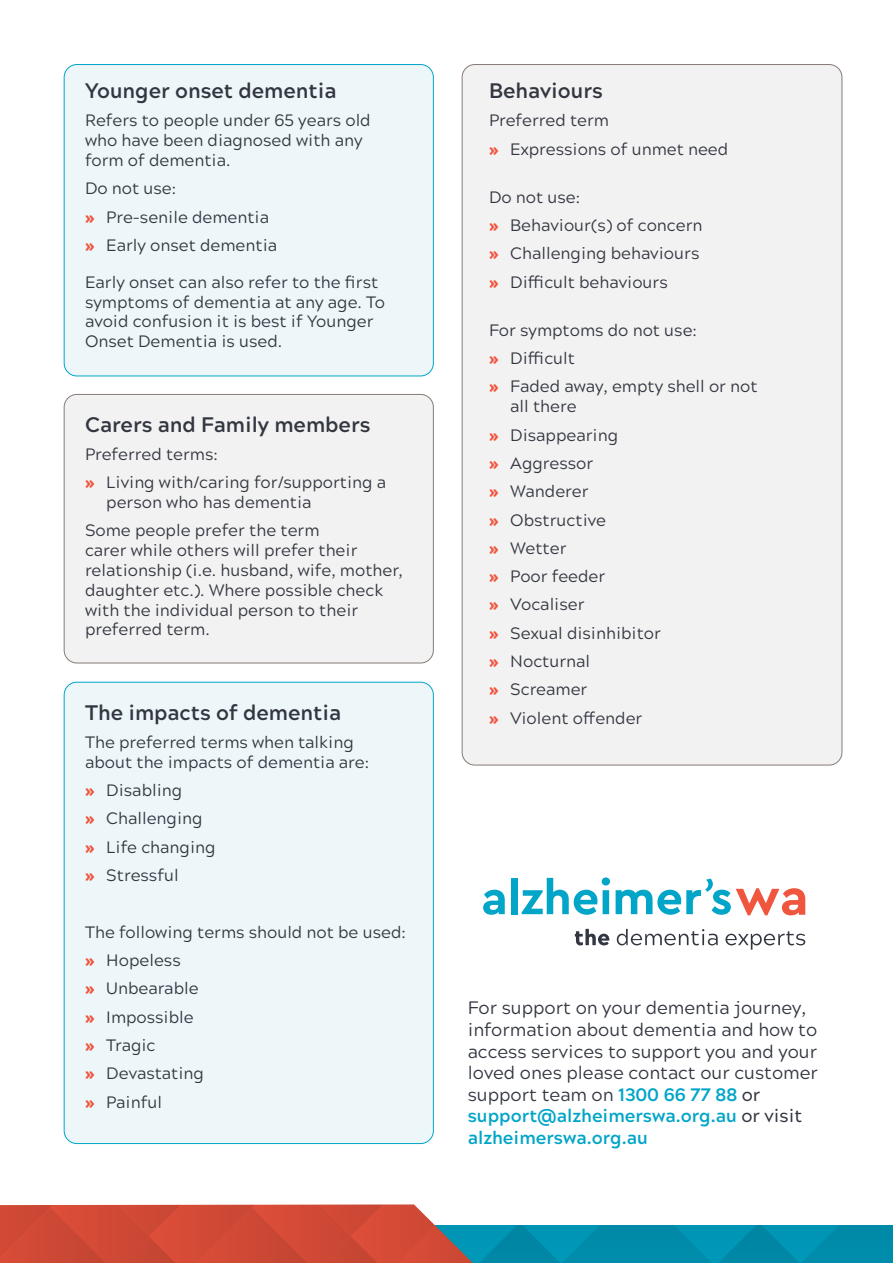
<style>
.page{position:relative;width:893px;height:1263px;background:#fff}
.page>*{position:absolute;margin:0;border:0;box-sizing:border-box;transform-origin:0 0}
.Section_Headings__Or{font:700 21px "Acherus Grotesque";color:#323640}
.t1{font:18px/21.6px "Acherus Grotesque";color:#323640}
.Body_Copy{font:16.5px/19.8px "Acherus Grotesque";color:#323640}
.s1{font-weight:900;font-size:15.75px;color:#f0553e}
.s2{font-weight:700;color:#00a5c8}
.s3{font-weight:500}
</style>
<div class="page">
<div style="left:462px;top:65px;width:380px;height:700px;background:#f3f2f2;border-radius:13px"></div>
<div style="left:64px;top:65px;width:369px;height:311px;background:#edf7fa;border-radius:13px"></div>
<div style="left:64px;top:64px;width:370px;height:312px;border:1px solid #00a5c8;border-radius:13px"></div>
<div style="left:64px;top:394px;width:369px;height:269px;background:#f3f2f2;border-radius:13px"></div>
<div style="left:64px;top:394px;width:370px;height:269px;border:1px solid #867b76;border-radius:13px"></div>
<div style="left:64px;top:682px;width:369px;height:461px;background:#edf7fa;border-radius:13px"></div>
<img style="left:596px;top:1225px;width:120px;height:38px">
<img style="left:716px;top:1225px;width:177px;height:38px">
<svg style="left:0;top:1204px;width:596px;height:59px;background:#a27773"></svg>
<img style="left:121px;top:1236px;width:57px;height:27px">
<img style="left:195px;top:1207px;width:114px;height:56px">
<img style="left:215px;top:1204px;width:72px;height:3px">
<img style="left:287px;top:1204px;width:130px;height:32px">
<img style="left:323px;top:1236px;width:56px;height:27px">
<img style="left:397px;top:1207px;width:76px;height:56px">
<img style="left:417px;top:1204px;width:56px;height:3px">
<svg style="left:483px;top:890px;width:22px;height:25px"></svg>
<div style="left:511px;top:878px;width:7px;height:36px;background:#00a5c8"></div>
<svg style="left:522px;top:878px;width:75px;height:37px"></svg>
<div style="left:602px;top:877px;width:8px;height:8px;background:#00a5c8;border-radius:50%"></div>
<svg style="left:603px;top:890px;width:6px;height:24px"></svg>
<svg style="left:616px;top:878px;width:189px;height:37px"></svg>
<svg style="left:575px;top:929px;width:230px;height:21px"></svg>
<p class="Section_Headings__Or" style="left:85px;top:73px;width:253px">Younger onset dementia</p>
<p class="Body_Copy" style="left:85px;top:110px;width:287px">Refers to people under 65 years old who have been diagnosed with any form of dementia.</p>
<p class="Body_Copy" style="left:85px;top:178px;width:93px">Do not use:</p>
<p class="Body_Copy" style="left:85px;top:206px;width:186px"><span class="s1">»</span> Pre-senile dementia</p>
<p class="Body_Copy" style="left:85px;top:234px;width:194px"><span class="s1">»</span> Early onset dementia</p>
<p class="Body_Copy" style="left:85px;top:271px;width:301px">Early onset can also refer to the first symptoms of dementia at any age. To avoid confusion it is best if Younger Onset Dementia is used.</p>
<p class="Section_Headings__Or" style="left:85px;top:406px;width:287px">Carers and Family members</p>
<p class="Body_Copy" style="left:85px;top:443px;width:134px">Preferred terms:</p>
<p class="Body_Copy" style="left:106px;top:472px;width:281px;text-indent:-21px"><span class="s1">»</span> Living with/caring for/supporting a person who has dementia</p>
<p class="Body_Copy" style="left:85px;top:520px;width:319px">Some people prefer the term<br>carer while others will prefer their relationship (i.e. husband, wife, mother, daughter etc.). Where possible check with the individual person to their preferred term.</p>
<p class="Section_Headings__Or" style="left:85px;top:694px;width:258px">The impacts of dementia</p>
<p class="Body_Copy" style="left:85px;top:731px;width:286px">The preferred terms when talking about the impacts of dementia are:</p>
<p class="Body_Copy" style="left:85px;top:780px;width:99px"><span class="s1">»</span> Disabling</p>
<p class="Body_Copy" style="left:85px;top:808px;width:119px"><span class="s1">»</span> Challenging</p>
<p class="Body_Copy" style="left:85px;top:836px;width:132px"><span class="s1">»</span> Life changing</p>
<p class="Body_Copy" style="left:85px;top:864px;width:95px"><span class="s1">»</span> Stressful</p>
<p class="Body_Copy" style="left:85px;top:921px;width:322px">The following terms should not be used:</p>
<p class="Body_Copy" style="left:85px;top:949px;width:97px"><span class="s1">»</span> Hopeless</p>
<p class="Body_Copy" style="left:85px;top:978px;width:115px"><span class="s1">»</span> Unbearable</p>
<p class="Body_Copy" style="left:85px;top:1006px;width:110px"><span class="s1">»</span> Impossible</p>
<p class="Body_Copy" style="left:85px;top:1034px;width:72px"><span class="s1">»</span> Tragic</p>
<p class="Body_Copy" style="left:85px;top:1063px;width:120px"><span class="s1">»</span> Devastating</p>
<p class="Body_Copy" style="left:85px;top:1091px;width:79px"><span class="s1">»</span> Painful</p>
<p class="Section_Headings__Or" style="left:489px;top:73px;width:115px">Behaviours</p>
<p class="Body_Copy" style="left:489px;top:110px;width:122px">Preferred term</p>
<p class="Body_Copy" style="left:489px;top:138px;width:241px"><span class="s1">»</span> Expressions of unmet need</p>
<p class="Body_Copy" style="left:489px;top:186px;width:93px">Do not use:</p>
<p class="Body_Copy" style="left:489px;top:215px;width:215px"><span class="s1">»</span> Behaviour(s) of concern</p>
<p class="Body_Copy" style="left:489px;top:243px;width:212px"><span class="s1">»</span> Challenging behaviours</p>
<p class="Body_Copy" style="left:489px;top:271px;width:180px"><span class="s1">»</span> Difficult behaviours</p>
<p class="Body_Copy" style="left:489px;top:319px;width:209px">For symptoms do not use:</p>
<p class="Body_Copy" style="left:489px;top:348px;width:88px"><span class="s1">»</span> Difficult</p>
<p class="Body_Copy" style="left:510px;top:376px;width:249px;text-indent:-21px"><span class="s1">»</span> Faded away, empty shell or not all there</p>
<p class="Body_Copy" style="left:489px;top:424px;width:131px"><span class="s1">»</span> Disappearing</p>
<p class="Body_Copy" style="left:489px;top:452px;width:106px"><span class="s1">»</span> Aggressor</p>
<p class="Body_Copy" style="left:489px;top:481px;width:101px"><span class="s1">»</span> Wanderer</p>
<p class="Body_Copy" style="left:489px;top:509px;width:119px"><span class="s1">»</span> Obstructive</p>
<p class="Body_Copy" style="left:489px;top:537px;width:79px"><span class="s1">»</span> Wetter</p>
<p class="Body_Copy" style="left:489px;top:565px;width:118px"><span class="s1">»</span> Poor feeder</p>
<p class="Body_Copy" style="left:489px;top:594px;width:97px"><span class="s1">»</span> Vocaliser</p>
<p class="Body_Copy" style="left:489px;top:622px;width:173px"><span class="s1">»</span> Sexual disinhibitor</p>
<p class="Body_Copy" style="left:489px;top:650px;width:103px"><span class="s1">»</span> Nocturnal</p>
<p class="Body_Copy" style="left:489px;top:679px;width:100px"><span class="s1">»</span> Screamer</p>
<p class="Body_Copy" style="left:489px;top:707px;width:155px"><span class="s1">»</span> Violent offender</p>
<p class="t1" style="left:468px;top:996px;width:352px">For support on your dementia journey, information about dementia and how to access services to support you and your loved ones please contact our customer support team on <span class="s2">1300 66 77 88</span> <span class="s3">or </span><span class="s2">support@alzheimerswa.org.au</span> <span class="s3">or visit </span><span class="s2">alzheimerswa.org.au</span></p>
</div>
